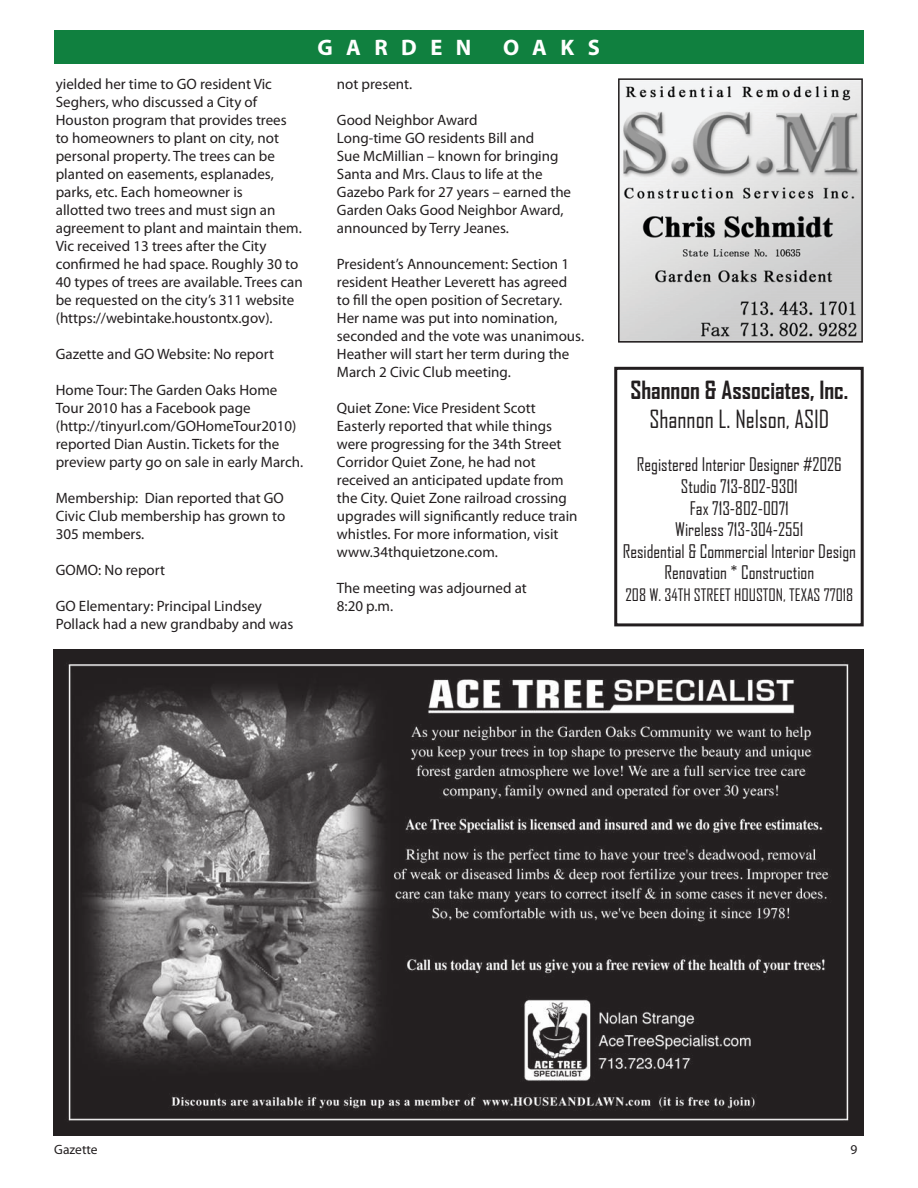
<style>
.page{position:relative;width:918px;height:1188px;background:#fff}
.page>*{position:absolute;margin:0;border:0;box-sizing:border-box;transform-origin:0 0}
.t1{font:700 24px "Agency FB";color:#221e1f}
.t2{font:24px "Agency FB";color:#221e1f}
.t3{font:700 22.5px "Myriad Pro";letter-spacing:.6em;color:#fff}
.t4{font:18px/21.6px "Agency FB";color:#221e1f;text-align:center}
.t5{font:16.5px "Agency FB";color:#221e1f}
.t6{font:15px/18px "Myriad Pro";color:#221e1f}
.t7{font:13.5px "Myriad Pro";color:#221e1f}
</style>
<div class="page">
<div style="left:54px;top:30px;width:810px;height:33px;background:#10803f"></div>
<img style="left:54px;top:650px;width:810px;height:486px">
<div style="left:614px;top:367px;width:250px;height:259px;border:3px solid #221e1f"></div>
<img style="left:621px;top:81px;width:239px;height:259px">
<div style="left:618px;top:78px;width:245px;height:265px;border:2px solid #221e1f"></div>
<p class="t6" style="left:56px;top:77px;width:249px">yielded her time to GO resident Vic Seghers, who discussed a City of Houston program that provides trees to homeowners to plant on city, not personal property. The trees can be planted on easements, esplanades, parks, etc. Each homeowner is<br>allotted two trees and must sign an agreement to plant and maintain them.<br>Vic received 13 trees after the City confirmed he had space. Roughly 30 to 40 types of trees are available. Trees can be requested on the city’s 311 website (https://webintake.houstontx.gov).</p>
<p class="t6" style="left:56px;top:347px;width:220px">Gazette and GO Website: No report</p>
<p class="t6" style="left:56px;top:383px;width:249px">Home Tour: The Garden Oaks Home Tour 2010 has a Facebook page (http://tinyurl.com/GOHomeTour2010) reported Dian Austin. Tickets for the preview party go on sale in early March.</p>
<p class="t6" style="left:56px;top:491px;width:231px;text-align:justify">Membership: Dian reported that GO Civic Club membership has grown to 305 members.</p>
<p class="t6" style="left:56px;top:563px;width:111px">GOMO: No report</p>
<p class="t6" style="left:56px;top:599px;width:239px">GO Elementary: Principal Lindsey<br>Pollack had a new grandbaby and was</p>
<h2 class="t3" style="left:317px;top:39px;width:156px">GARDEN</h2>
<h2 class="t3" style="left:503px;top:39px;width:98px">OAKS</h2>
<p class="t6" style="left:337px;top:77px;width:77px">not present.</p>
<p class="t6" style="left:337px;top:113px;width:236px">Good Neighbor Award<br>Long-time GO residents Bill and<br>Sue McMillian – known for bringing<br>Santa and Mrs. Claus to life at the<br>Gazebo Park for 27 years – earned the<br>Garden Oaks Good Neighbor Award, announced by Terry Jeanes.</p>
<p class="t6" style="left:337px;top:257px;width:249px">President’s Announcement: Section 1 resident Heather Leverett has agreed<br>to fill the open position of Secretary.<br>Her name was put into nomination, seconded and the vote was unanimous.<br>Heather will start her term during the March 2 Civic Club meeting.</p>
<p class="t6" style="left:337px;top:401px;width:242px">Quiet Zone: Vice President Scott Easterly reported that while things were progressing for the 34th Street Corridor Quiet Zone, he had not received an anticipated update from the City. Quiet Zone railroad crossing upgrades will significantly reduce train whistles. For more information, visit www.34thquietzone.com.</p>
<p class="t6" style="left:337px;top:581px;width:192px">The meeting was adjourned at<br>8:20 p.m.</p>
<h1 class="t1" style="left:630px;top:375px;width:219px">Shannon &amp; Associates, Inc.</h1>
<h1 class="t2" style="left:649px;top:405px;width:181px">Shannon L. Nelson, ASID</h1>
<p class="t4" style="left:623px;top:453px;width:235px">Registered Interior Designer #2026<br>Studio 713-802-9301<br>Fax 713-802-0071<br>Wireless 713-304-2551<br>Residential &amp; Commercial Interior Design<br>Renovation * Construction</p>
<p class="t5" style="left:625px;top:585px;width:229px">208 W. 34TH STREET HOUSTON, TEXAS 77018</p>
<p class="t7" style="left:54px;top:1144px;width:45px">Gazette</p>
<p class="t7" style="left:850px;top:1144px;width:8px">9</p>
</div>
